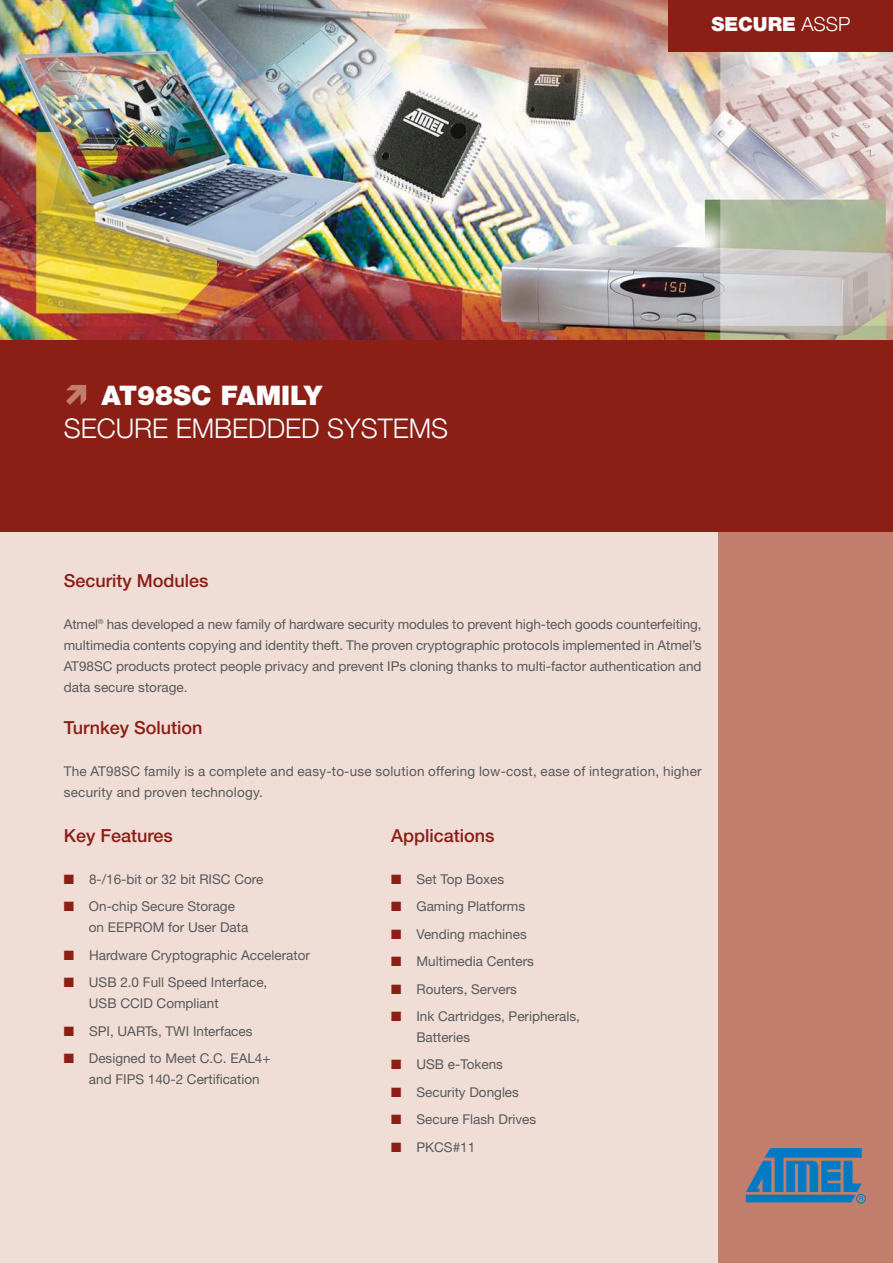
<style>
.page{position:relative;width:893px;height:1263px;background:#fff}
.page>*{position:absolute;margin:0;border:0;box-sizing:border-box;transform-origin:0 0}
.t1{font:300 27px "Helvetica Neue";color:#fff}
.t2{font:900 27px "Helvetica Neue";color:#fff}
.t3{font:900 19.5px "Helvetica Neue";color:#fff}
.t4{font:500 18px "Helvetica Neue";color:#8b1e15}
.t5{font:13.5px/21px "Helvetica Neue";color:#58595b}
.s1{font-weight:300}
.s2{color:#8b1e15}
</style>
<div class="page">
<img style="left:0;top:0;width:893px;height:340px">
<div style="left:0;top:531px;width:719px;height:732px;background:#f0ddd6"></div>
<div style="left:719px;top:531px;width:174px;height:732px;background:#c27e6c"></div>
<div style="left:856px;top:1194px;width:10px;height:9px;border:1px solid #007ac2;border-radius:50%"></div>
<svg style="left:746px;top:1148px;width:117px;height:54px"></svg>
<div style="left:0;top:340px;width:893px;height:191px;background:#8b1e15"></div>
<div style="left:668px;top:0;width:225px;height:51px;background:#8b1e15"></div>
<h2 class="t3" style="left:711px;top:17px;width:141px">SECURE <span class="s1">ASSP</span></h2>
<h1 class="t2" style="left:102px;top:385px;width:222px">AT98SC FAMILY</h1>
<h1 class="t1" style="left:64px;top:412px;width:386px">SECURE EMBEDDED SYSTEMS</h1>
<h3 class="t4" style="left:64px;top:574px;width:146px">Security Modules</h3>
<p class="t5" style="left:64px;top:615px;width:639px;text-align:justify">Atmel<sup>®</sup> has developed a new family of hardware security modules to prevent high-tech goods counterfeiting, multimedia contents copying and identity theft. The proven cryptographic protocols implemented in Atmel’s AT98SC products protect people privacy and prevent IPs cloning thanks to multi-factor authentication and data secure storage.</p>
<h3 class="t4" style="left:64px;top:721px;width:140px">Turnkey Solution</h3>
<p class="t5" style="left:64px;top:762px;width:639px">The AT98SC family is a complete and easy-to-use solution offering low-cost, ease of integration, higher security and proven technology.</p>
<h3 class="t4" style="left:64px;top:829px;width:111px">Key Features</h3>
<p class="t5" style="left:64px;top:870px;width:201px"><span class="s2">■</span> 8-/16-bit or 32 bit RISC Core</p>
<p class="t5" style="left:89px;top:897px;width:161px;text-indent:-25px"><span class="s2">■</span> On-chip Secure Storage on EEPROM for User Data</p>
<p class="t5" style="left:64px;top:946px;width:248px"><span class="s2">■</span> Hardware Cryptographic Accelerator</p>
<p class="t5" style="left:89px;top:973px;width:180px;text-indent:-25px"><span class="s2">■</span> USB 2.0 Full Speed Interface,<br>USB CCID Compliant</p>
<p class="t5" style="left:64px;top:1022px;width:190px"><span class="s2">■</span> SPI, UARTs, TWI Interfaces</p>
<p class="t5" style="left:89px;top:1049px;width:183px;text-indent:-25px"><span class="s2">■</span> Designed to Meet C.C. EAL4+ and FIPS 140-2 Certification</p>
<h3 class="t4" style="left:391px;top:829px;width:105px">Applications</h3>
<p class="t5" style="left:391px;top:870px;width:115px"><span class="s2">■</span> Set Top Boxes</p>
<p class="t5" style="left:391px;top:897px;width:136px"><span class="s2">■</span> Gaming Platforms</p>
<p class="t5" style="left:391px;top:925px;width:137px"><span class="s2">■</span> Vending machines</p>
<p class="t5" style="left:391px;top:952px;width:144px"><span class="s2">■</span> Multimedia Centers</p>
<p class="t5" style="left:391px;top:980px;width:127px"><span class="s2">■</span> Routers, Servers</p>
<p class="t5" style="left:416px;top:1007px;width:165px;text-indent:-25px"><span class="s2">■</span> Ink Cartridges, Peripherals,<br>Batteries</p>
<p class="t5" style="left:391px;top:1055px;width:113px"><span class="s2">■</span> USB e-Tokens</p>
<p class="t5" style="left:391px;top:1083px;width:129px"><span class="s2">■</span> Security Dongles</p>
<p class="t5" style="left:391px;top:1110px;width:147px"><span class="s2">■</span> Secure Flash Drives</p>
<p class="t5" style="left:391px;top:1137px;width:86px"><span class="s2">■</span> PKCS#11</p>
</div>
